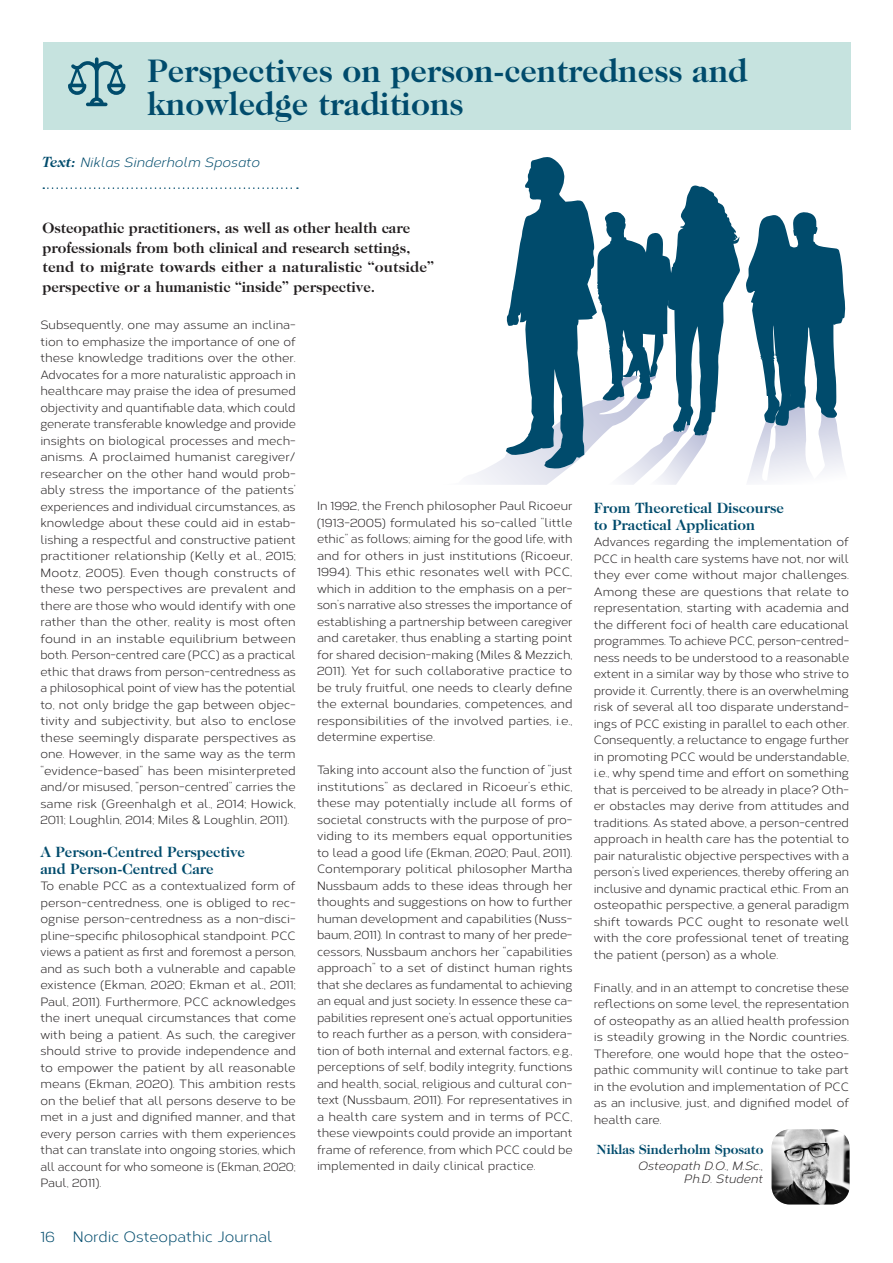
<style>
.page{position:relative;width:893px;height:1263px;background:#fff}
.page>*{position:absolute;margin:0;border:0;box-sizing:border-box;transform-origin:0 0}
.Tittel{font:700 33px/33px "Caslon Two Twenty Four";color:#004b6c}
.Brødtekst{font:700 15px/19.5px "Caslon Two Twenty Four";color:#231f20}
.Brødtekst-2{font:700 15px "Caslon Two Twenty Four";color:#004b6c}
.t1{font:15px "Corbert";color:#004b6c}
.Brødtekst-3{font:italic 13.5px "Corbert";color:#004b6c}
.Tittel-2{font:700 13.5px "Caslon Two Twenty Four";color:#004b6c}
.Brødtekst-4{font:12px/16.5px "Corbert";color:#231f20;text-align:justify}
.t2{font:italic 12px "Corbert";color:#231f20}
.s1{font-family:"Caslon Two Twenty Four";font-weight:700;font-size:15px}
</style>
<div class="page">
<div style="left:43px;top:43px;width:808px;height:87px;background:#c6e3df"></div>
<svg style="left:43px;top:187px;width:255px;height:2px"></svg>
<svg style="left:68px;top:57px;width:57px;height:49px"></svg>
<img style="left:772px;top:1129px;width:78px;height:75px">
<svg style="left:472px;top:157px;width:268px;height:328px"></svg>
<svg style="left:746px;top:212px;width:100px;height:270px"></svg>
<p class="Tittel" style="left:147px;top:54px;width:602px">Perspectives on person-centredness and knowledge traditions</p>
<p class="Brødtekst-3" style="left:41px;top:153px;width:219px"><span class="s1">Text:</span> Niklas Sinderholm Sposato</p>
<p class="Brødtekst" style="left:43px;top:218px;width:369px">Osteopathic practitioners, as well as other health care</p>
<p class="Brødtekst" style="left:43px;top:237px;width:370px">professionals from both clinical and research settings,</p>
<p class="Brødtekst" style="left:43px;top:257px;width:393px">tend to migrate towards either a naturalistic “outside” perspective or a humanistic “inside” perspective.</p>
<p class="Brødtekst-4" style="left:40px;top:316px;width:257px">Subsequently, one may assume an inclina&shy;tion to emphasize the importance of one of these knowledge traditions over the other.<br>Advocates for a more naturalistic approach in healthcare may praise the idea of presumed objectivity and quantifiable data, which could generate transferable knowledge and provide insights on biological processes and mech&shy;anisms. A proclaimed humanist caregiver/ researcher on the other hand would prob&shy;ably stress the importance of the patients’ experiences and individual circumstances, as knowledge about these could aid in estab&shy;lishing a respectful and constructive patient practitioner relationship (Kelly et al., 2015; Mootz, 2005). Even though constructs of these two perspectives are prevalent and there are those who would identify with one rather than the other, reality is most often found in an instable equilibrium between both. Person-centred care (PCC) as a practical ethic that draws from person-centredness as a philosophical point of view has the potential to, not only bridge the gap between objec&shy;tivity and subjectivity, but also to enclose these seemingly disparate perspectives as one. However, in the same way as the term “evidence-based” has been misinterpreted and/or misused, “person-centred” carries the same risk (Greenhalgh et al., 2014; Howick, 2011; Loughlin, 2014; Miles &amp; Loughlin, 2011).</p>
<p class="Brødtekst-2" style="left:40px;top:843px;width:206px">A Person-Centred Perspective</p>
<p class="Brødtekst-2" style="left:40px;top:860px;width:175px">and Person-Centred Care</p>
<p class="Brødtekst-4" style="left:40px;top:877px;width:257px">To enable PCC as a contextualized form of person-centredness, one is obliged to rec&shy;ognise person-centredness as a non-disci&shy;pline-specific philosophical standpoint. PCC views a patient as first and foremost a person, and as such both a vulnerable and capable existence (Ekman, 2020; Ekman et al., 2011; Paul, 2011). Furthermore, PCC acknowledges the inert unequal circumstances that come with being a patient. As such, the caregiver should strive to provide independence and to empower the patient by all reasonable means (Ekman, 2020). This ambition rests on the belief that all persons deserve to be met in a just and dignified manner, and that every person carries with them experiences that can translate into ongoing stories, which all account for who someone is (Ekman, 2020; Paul, 2011).</p>
<p class="t1" style="left:40px;top:1226px;width:233px">16 Nordic Osteopathic Journal</p>
<p class="Brødtekst-4" style="left:317px;top:497px;width:257px">In 1992, the French philosopher Paul Ricoeur (1913-2005) formulated his so-called “little ethic” as follows; aiming for the good life, with and for others in just institutions (Ricoeur, 1994). This ethic resonates well with PCC, which in addition to the emphasis on a per&shy;son’s narrative also stresses the importance of establishing a partnership between caregiver and caretaker, thus enabling a starting point for shared decision-making (Miles &amp; Mezzich, 2011). Yet for such collaborative practice to be truly fruitful, one needs to clearly define the external boundaries, competences, and responsibilities of the involved parties, i.e., determine expertise.</p>
<p class="Brødtekst-4" style="left:317px;top:761px;width:257px">Taking into account also the function of “just institutions” as declared in Ricoeur’s ethic, these may potentially include all forms of societal constructs with the purpose of pro&shy;viding to its members equal opportunities to lead a good life (Ekman, 2020; Paul, 2011).<br>Contemporary political philosopher Martha Nussbaum adds to these ideas through her thoughts and suggestions on how to further human development and capabilities (Nuss&shy;baum, 2011). In contrast to many of her prede&shy;cessors, Nussbaum anchors her “capabilities approach” to a set of distinct human rights that she declares as fundamental to achieving an equal and just society. In essence these ca&shy;pabilities represent one’s actual opportunities to reach further as a person, with considera&shy;tion of both internal and external factors, e.g., perceptions of self, bodily integrity, functions and health, social, religious and cultural con&shy;text (Nussbaum, 2011). For representatives in a health care system and in terms of PCC, these viewpoints could provide an important frame of reference, from which PCC could be implemented in daily clinical practice.</p>
<p class="Brødtekst-2" style="left:594px;top:499px;width:192px">From Theoretical Discourse</p>
<p class="Brødtekst-2" style="left:594px;top:516px;width:163px">to Practical Application</p>
<p class="Brødtekst-4" style="left:594px;top:533px;width:257px">Advances regarding the implementation of PCC in health care systems have not, nor will they ever come without major challenges.<br>Among these are questions that relate to representation, starting with academia and the different foci of health care educational programmes. To achieve PCC, person-centred&shy;ness needs to be understood to a reasonable extent in a similar way by those who strive to provide it. Currently, there is an overwhelming risk of several all too disparate understand&shy;ings of PCC existing in parallel to each other.<br>Consequently, a reluctance to engage further in promoting PCC would be understandable, i.e., why spend time and effort on something that is perceived to be already in place? Oth&shy;er obstacles may derive from attitudes and traditions. As stated above, a person-centred approach in health care has the potential to pair naturalistic objective perspectives with a person’s lived experiences, thereby offering an inclusive and dynamic practical ethic. From an osteopathic perspective, a general paradigm shift towards PCC ought to resonate well with the core professional tenet of treating the patient (person) as a whole.</p>
<p class="Brødtekst-4" style="left:594px;top:978px;width:257px">Finally, and in an attempt to concretise these reflections on some level, the representation of osteopathy as an allied health profession is steadily growing in the Nordic countries.<br>Therefore, one would hope that the osteo&shy;pathic community will continue to take part in the evolution and implementation of PCC as an inclusive, just, and dignified model of health care.</p>
<p class="Tittel-2" style="left:597px;top:1142px;width:168px">Niklas Sinderholm Sposato</p>
<p class="t2" style="left:637px;top:1157px;width:127px">Osteopath D.O., M.Sc.,</p>
<p class="t2" style="left:683px;top:1170px;width:81px">Ph.D. Student</p>
</div>
